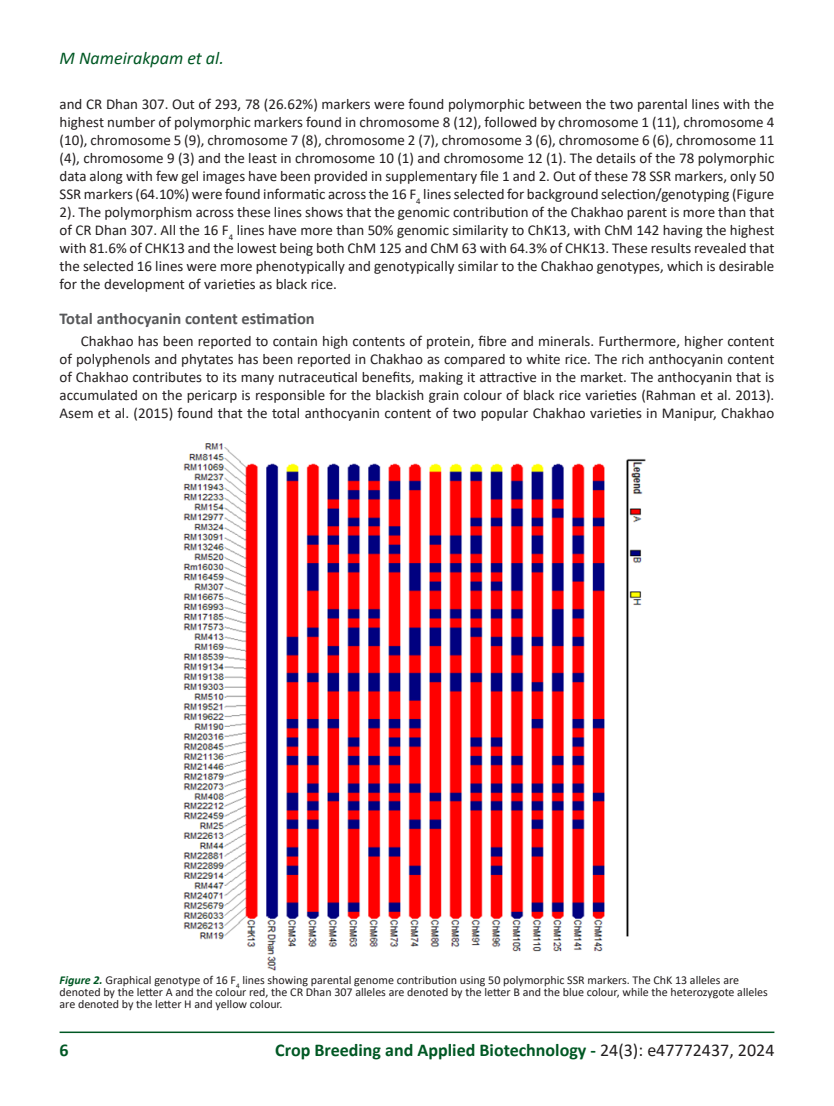
<style>
.page{position:relative;width:834px;height:1106px;background:#fff}
.page>*{position:absolute;margin:0;border:0;box-sizing:border-box;transform-origin:0 0}
.t1{font:700 18px "Calibri";color:#005824}
.t2{font:italic 18px "Calibri";color:#005824}
.SUBTITULO_2{font:700 16.5px "Calibri";color:#57585a}
.CORPO_DE_TEXTO{font:15px/18px "Calibri";color:#231f20;text-align:justify}
.TABELA_DADOS{font:12px/12px "Calibri";color:#231f20}
.s1{font-weight:700;font-style:italic;color:#005824}
.s2{font-weight:400;color:#231f20}
</style>
<div class="page">
<hr style="left:60px;top:1031px;width:714px;height:2px;background:#005824">
<img style="left:183px;top:443px;width:463px;height:528px">
<p class="t2" style="left:60px;top:45px;width:166px">M Nameirakpam et al.</p>
<p class="CORPO_DE_TEXTO" style="left:60px;top:95px;width:716px">and CR Dhan 307. Out of 293, 78 (26.62%) markers were found polymorphic between the two parental lines with the highest number of polymorphic markers found in chromosome 8 (12), followed by chromosome 1 (11), chromosome 4 (10), chromosome 5 (9), chromosome 7 (8), chromosome 2 (7), chromosome 3 (6), chromosome 6 (6), chromosome 11 (4), chromosome 9 (3) and the least in chromosome 10 (1) and chromosome 12 (1). The details of the 78 polymorphic data along with few gel images have been provided in supplementary file 1 and 2. Out of these 78 SSR markers, only 50<br>SSR markers (64.10%) were found informatic across the 16 F<sub>4</sub> lines selected for background selection/genotyping (Figure 2). The polymorphism across these lines shows that the genomic contribution of the Chakhao parent is more than that of CR Dhan 307. All the 16 F<sub>4</sub> lines have more than 50% genomic similarity to ChK13, with ChM 142 having the highest with 81.6% of CHK13 and the lowest being both ChM 125 and ChM 63 with 64.3% of CHK13. These results revealed that the selected 16 lines were more phenotypically and genotypically similar to the Chakhao genotypes, which is desirable for the development of varieties as black rice.</p>
<p class="SUBTITULO_2" style="left:60px;top:307px;width:257px">Total anthocyanin content estimation</p>
<p class="CORPO_DE_TEXTO" style="left:60px;top:332px;width:716px;text-indent:21px">Chakhao has been reported to contain high contents of protein, fibre and minerals. Furthermore, higher content of polyphenols and phytates has been reported in Chakhao as compared to white rice. The rich anthocyanin content of Chakhao contributes to its many nutraceutical benefits, making it attractive in the market. The anthocyanin that is accumulated on the pericarp is responsible for the blackish grain colour of black rice varieties (Rahman et al. 2013).<br>Asem et al. (2015) found that the total anthocyanin content of two popular Chakhao varieties in Manipur, Chakhao</p>
<p class="TABELA_DADOS" style="left:60px;top:973px;width:709px"><span class="s1">Figure 2.</span> Graphical genotype of 16 F<sub>4</sub> lines showing parental genome contribution using 50 polymorphic SSR markers. The ChK 13 alleles are denoted by the letter A and the colour red, the CR Dhan 307 alleles are denoted by the letter B and the blue colour, while the heterozygote alleles are denoted by the letter H and yellow colour.</p>
<p class="t1" style="left:60px;top:1037px;width:11px">6</p>
<p class="t1" style="left:275px;top:1037px;width:500px">Crop Breeding and Applied Biotechnology - <span class="s2">24(3): e47772437, 2024</span></p>
</div>
